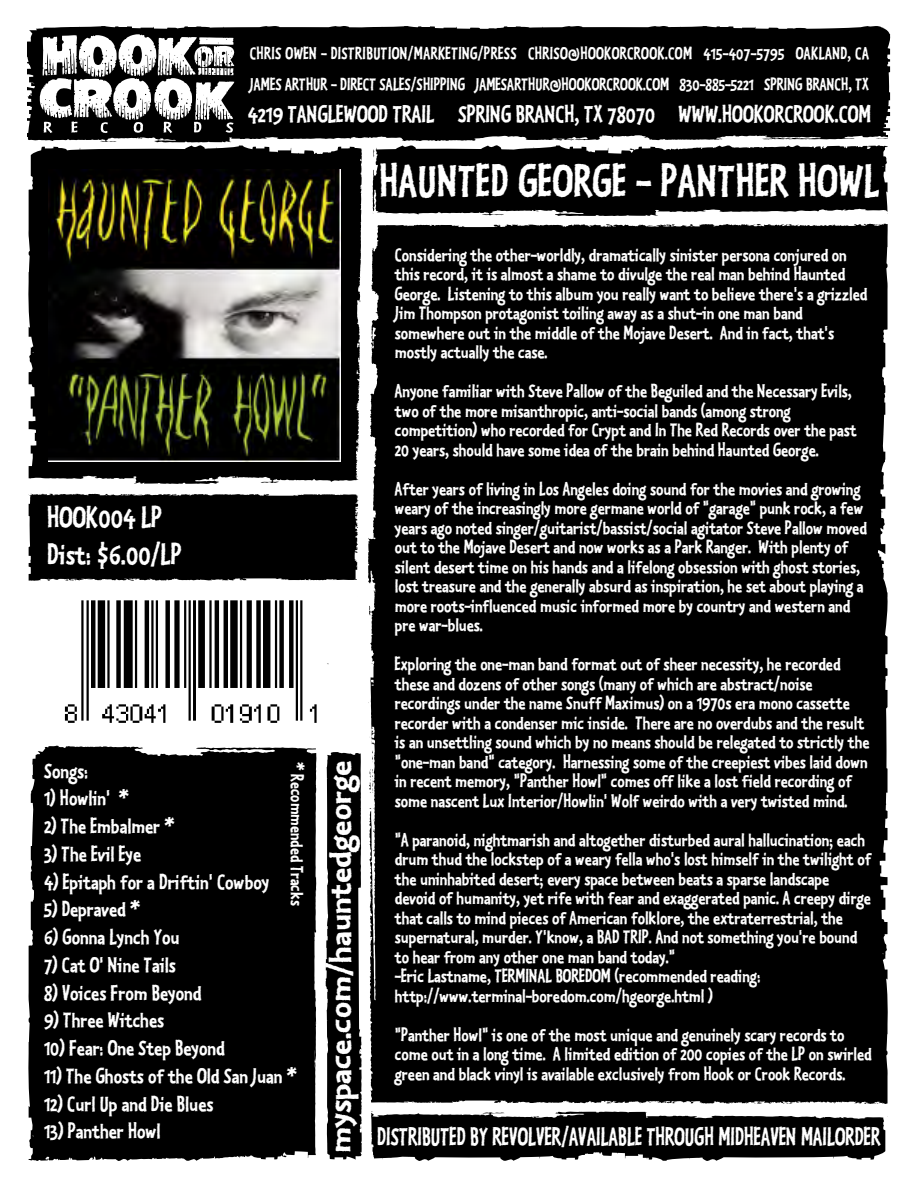
<style>
.page{position:relative;width:918px;height:1188px;background:#fff}
.page>*{position:absolute;margin:0;border:0;box-sizing:border-box;transform-origin:0 0}
.t1{font:46.8px "Kosmik Bold Three";letter-spacing:.01em;color:#fff}
.t2{font:34.2px "Kosmik Bold Three";color:#fff;scale:1.24 1}
.t3{font:30.45px/37.8px "Kosmik Bold Three";color:#fff}
.t4{font:26.1px "Kosmik Bold Three";color:#fff;scale:.91 1}
.t5{font:24.75px "Kosmik Bold Three";color:#fff}
.t6{font:22.35px "Kosmik Bold Three";color:#fff}
.t7{font:19.5px/19.5px "Kosmik Bold Three";color:#fff}
.t8{font:18.9px "Kosmik Bold Three";letter-spacing:.005em;color:#fff}
.t9{font:17.85px/31.5px "Kosmik Bold Three";color:#fff}
</style>
<div class="page">
<div style="left:368px;top:223px;width:520px;height:881px;background:#000"></div>
<div style="left:28px;top:746px;width:334px;height:415px;background:#000"></div>
<svg style="left:348px;top:808px;width:13px;height:2px"></svg>
<svg style="left:369px;top:730px;width:5px;height:15px"></svg>
<svg style="left:369px;top:751px;width:5px;height:42px"></svg>
<svg style="left:28px;top:145px;width:334px;height:339px;fill:#000"></svg>
<div style="left:29px;top:493px;width:330px;height:88px;background:#000"></div>
<svg style="left:753px;top:224px;width:9px;height:2px"></svg>
<svg style="left:27px;top:26px;width:864px;height:117px;background:#101010"></svg>
<svg style="left:876px;top:138px;width:12px;height:1px"></svg>
<svg style="left:371px;top:1111px;width:517px;height:50px;background:#2a2a2a"></svg>
<svg style="left:370px;top:680px;width:4px;height:6px"></svg>
<svg style="left:372px;top:145px;width:516px;height:71px;background:#1a1a1a"></svg>
<img style="left:48px;top:170px;width:292px;height:292px">
<svg style="left:460px;top:566px;width:4px;height:6px"></svg>
<svg style="left:39px;top:34px;width:195px;height:99px"></svg>
<svg style="left:314px;top:746px;width:14px;height:414px"></svg>
<img style="left:64px;top:600px;width:265px;height:123px">
<p class="t9" style="left:250px;top:37px;width:621px">CHRIS OWEN - DISTRIBUTION/MARKETING/PRESS CHRISO@HOOKORCROOK.COM 415-407-5795 OAKLAND, CA<br>JAMES ARTHUR - DIRECT SALES/SHIPPING JAMESARTHUR@HOOKORCROOK.COM 830-885-5221 SPRING BRANCH, TX</p>
<p class="t5" style="left:248px;top:97px;width:625px">4219 TANGLEWOOD TRAIL SPRING BRANCH, TX 78070 WWW.HOOKORCROOK.COM</p>
<h3 class="t3" style="left:47px;top:498px;width:136px">HOOK004 LP<br>Dist: $6.00/LP</h3>
<p class="t8" style="left:310px;top:762px;width:145px;rotate:90deg">* Recommended Tracks</p>
<p class="t6" style="left:44px;top:756px;width:45px">Songs:</p>
<p class="t6" style="left:44px;top:783px;width:86px">1) Howlin' *</p>
<p class="t6" style="left:44px;top:811px;width:132px">2) The Embalmer *</p>
<p class="t6" style="left:44px;top:839px;width:99px">3) The Evil Eye</p>
<p class="t6" style="left:44px;top:867px;width:227px">4) Epitaph for a Driftin' Cowboy</p>
<p class="t6" style="left:44px;top:894px;width:98px">5) Depraved *</p>
<p class="t6" style="left:44px;top:922px;width:137px">6) Gonna Lynch You</p>
<p class="t6" style="left:44px;top:950px;width:133px">7) Cat O' Nine Tails</p>
<p class="t6" style="left:44px;top:978px;width:159px">8) Voices From Beyond</p>
<p class="t6" style="left:44px;top:1005px;width:122px">9) Three Witches</p>
<p class="t6" style="left:44px;top:1033px;width:182px">10) Fear: One Step Beyond</p>
<p class="t6" style="left:44px;top:1061px;width:254px">11) The Ghosts of the Old San Juan *</p>
<p class="t6" style="left:44px;top:1089px;width:171px">12) Curl Up and Die Blues</p>
<p class="t6" style="left:44px;top:1116px;width:118px">13) Panther Howl</p>
<h1 class="t1" style="left:379px;top:150px;width:502px">HAUNTED GEORGE - PANTHER HOWL</h1>
<h2 class="t2" style="left:317px;top:1153px;width:318px;rotate:-90deg">myspace.com/hauntedgeorge</h2>
<p class="t7" style="left:395px;top:245px;width:474px">Considering the other-worldly, dramatically sinister persona conjured on this record, it is almost a shame to divulge the real man behind Haunted George. Listening to this album you really want to believe there's a grizzled Jim Thompson protagonist toiling away as a shut-in one man band somewhere out in the middle of the Mojave Desert. And in fact, that's mostly actually the case.</p>
<p class="t7" style="left:395px;top:381px;width:463px">Anyone familiar with Steve Pallow of the Beguiled and the Necessary Evils, two of the more misanthropic, anti-social bands (among strong competition) who recorded for Crypt and In The Red Records over the past 20 years, should have some idea of the brain behind Haunted George.</p>
<p class="t7" style="left:395px;top:479px;width:474px">After years of living in Los Angeles doing sound for the movies and growing weary of the increasingly more germane world of "garage" punk rock, a few years ago noted singer/guitarist/bassist/social agitator Steve Pallow moved out to the Mojave Desert and now works as a Park Ranger. With plenty of silent desert time on his hands and a lifelong obsession with ghost stories, lost treasure and the generally absurd as inspiration, he set about playing a more roots-influenced music informed more by country and western and pre war-blues.</p>
<p class="t7" style="left:395px;top:654px;width:476px">Exploring the one-man band format out of sheer necessity, he recorded these and dozens of other songs (many of which are abstract/noise recordings under the name Snuff Maximus) on a 1970s era mono cassette recorder with a condenser mic inside. There are no overdubs and the result is an unsettling sound which by no means should be relegated to strictly the "one-man band" category. Harnessing some of the creepiest vibes laid down in recent memory, "Panther Howl" comes off like a lost field recording of some nascent Lux Interior/Howlin' Wolf weirdo with a very twisted mind.</p>
<p class="t7" style="left:395px;top:830px;width:478px">"A paranoid, nightmarish and altogether disturbed aural hallucination; each drum thud the lockstep of a weary fella who's lost himself in the twilight of the uninhabited desert; every space between beats a sparse landscape devoid of humanity, yet rife with fear and exaggerated panic. A creepy dirge that calls to mind pieces of American folklore, the extraterrestrial, the supernatural, murder. Y'know, a BAD TRIP. And not something you're bound to hear from any other one man band today."<br>-Eric Lastname, TERMINAL BOREDOM (recommended reading: http://www.terminal-boredom.com/hgeorge.html )</p>
<p class="t7" style="left:395px;top:1025px;width:478px">"Panther Howl" is one of the most unique and genuinely scary records to come out in a long time. A limited edition of 200 copies of the LP on swirled green and black vinyl is available exclusively from Hook or Crook Records.</p>
<h3 class="t4" style="left:377px;top:1120px;width:555px">DISTRIBUTED BY REVOLVER/AVAILABLE THROUGH MIDHEAVEN MAILORDER</h3>
</div>
